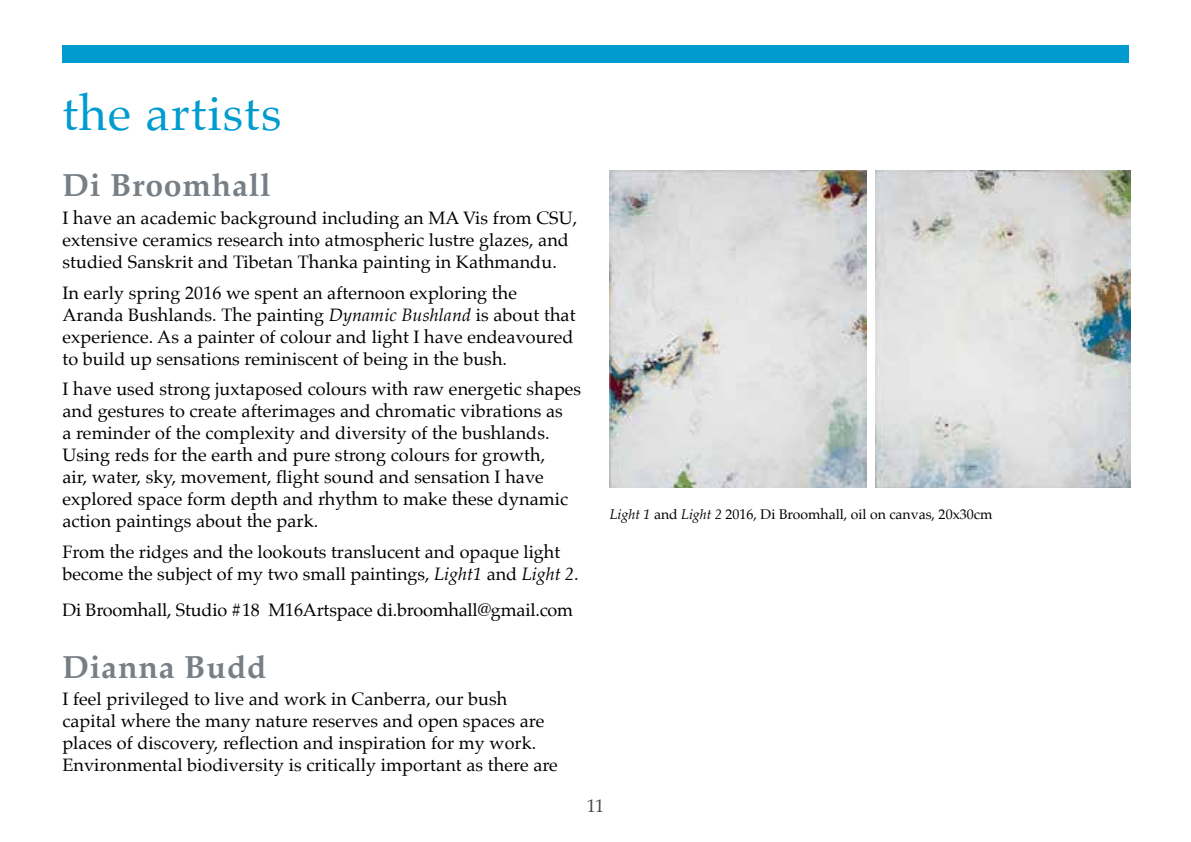
<style>
.page{position:relative;width:1191px;height:842px;background:#fff}
.page>*{position:absolute;margin:0;border:0;box-sizing:border-box;transform-origin:0 0}
.t1{font:48px "Palatino";letter-spacing:.025em;color:#009cd0}
.t2{font:700 32px "Palatino";letter-spacing:.025em;color:#777f85}
.t3{font:18px/22px "Palatino";letter-spacing:.005em;color:#000}
.t4{font:18px "Palatino";color:#434a4f}
.t5{font:14px "Palatino";color:#000}
.s1{font-style:italic}
</style>
<div class="page">
<div style="left:62px;top:45px;width:1066px;height:17px;background:#009cd0"></div>
<img style="left:609px;top:170px;width:258px;height:318px">
<img style="left:875px;top:170px;width:255px;height:318px">
<h1 class="t1" style="left:62px;top:74px;width:221px">the artists</h1>
<h2 class="t2" style="left:62px;top:158px;width:210px">Di Broomhall</h2>
<p class="t3" style="left:62px;top:207px;width:516px">I have an academic background including an MA Vis from CSU, extensive ceramics research into atmospheric lustre glazes, and studied Sanskrit and Tibetan Thanka painting in Kathmandu.</p>
<p class="t3" style="left:62px;top:281px;width:514px">In early spring 2016 we spent an afternoon exploring the Aranda Bushlands. The painting <span class="s1">Dynamic Bushland</span> is about that experience. As a painter of colour and light I have endeavoured to build up sensations reminiscent of being in the bush.</p>
<p class="t3" style="left:62px;top:378px;width:520px">I have used strong juxtaposed colours with raw energetic shapes and gestures to create afterimages and chromatic vibrations as<br>a reminder of the complexity and diversity of the bushlands.<br>Using reds for the earth and pure strong colours for growth,<br>air, water, sky, movement, flight sound and sensation I have explored space form depth and rhythm to make these dynamic action paintings about the park.</p>
<p class="t3" style="left:62px;top:540px;width:518px">From the ridges and the lookouts translucent and opaque light become the subject of my two small paintings, <span class="s1">Light1</span> and <span class="s1">Light 2</span>.</p>
<p class="t3" style="left:62px;top:599px;width:512px">Di Broomhall, Studio #18 M16Artspace di.broomhall@gmail.com</p>
<h2 class="t2" style="left:62px;top:639px;width:206px">Dianna Budd</h2>
<p class="t3" style="left:62px;top:688px;width:497px">I feel privileged to live and work in Canberra, our bush capital where the many nature reserves and open spaces are places of discovery, reflection and inspiration for my work.<br>Environmental biodiversity is critically important as there are</p>
<p class="t5" style="left:609px;top:503px;width:384px"><span class="s1">Light 1</span> and <span class="s1">Light 2</span> 2016, Di Broomhall, oil on canvas, 20x30cm</p>
<p class="t4" style="left:587px;top:791px;width:19px">11</p>
</div>
